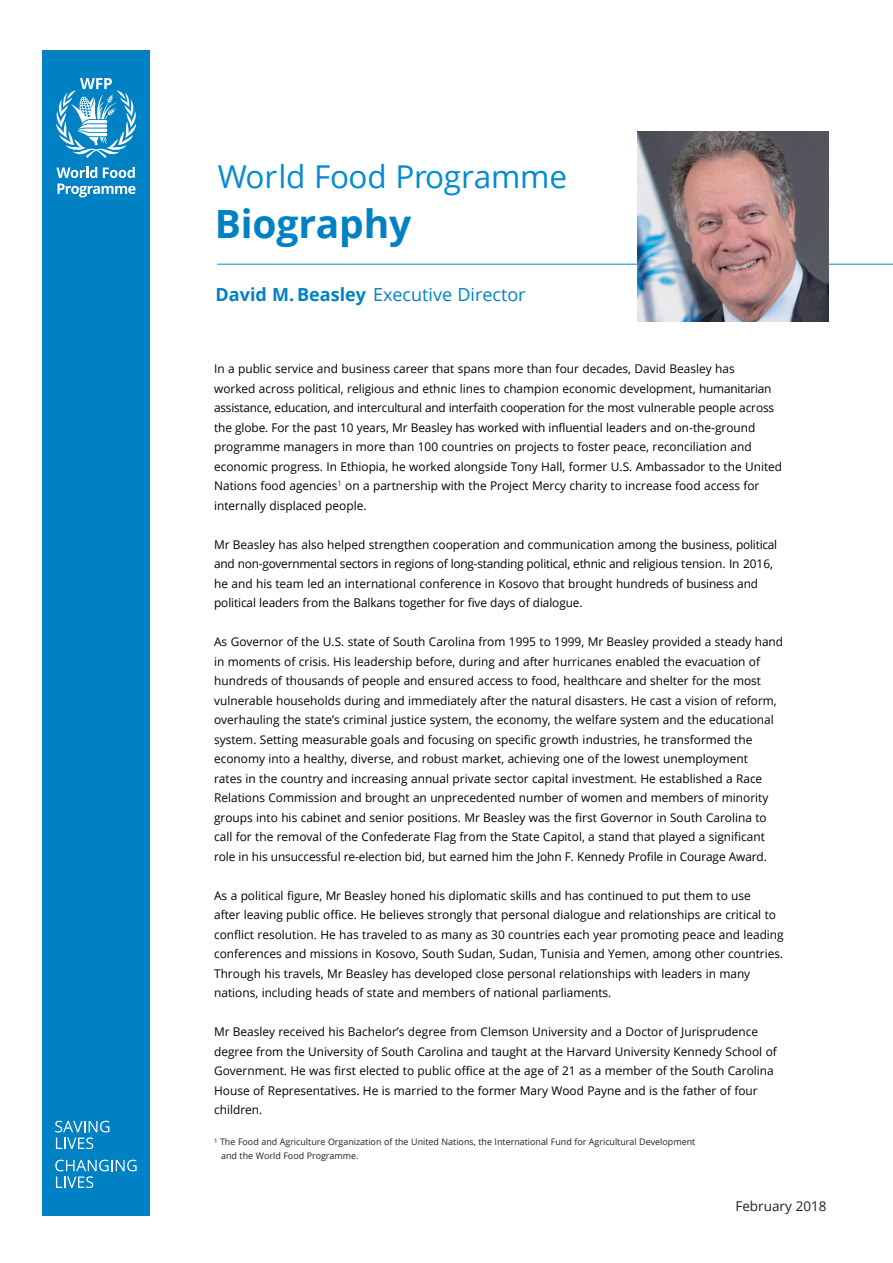
<style>
.page{position:relative;width:893px;height:1263px;background:#fff}
.page>*{position:absolute;margin:0;border:0;box-sizing:border-box;transform-origin:0 0}
.t1{font:700 39px "Open Sans";letter-spacing:-.005em;color:#0081c4}
.t2{font:31.5px "Open Sans";letter-spacing:-.005em;color:#008cd2}
.t3{font:18px "Open Sans";color:#0081c4}
.t4{font:13.5px "Open Sans";color:#231f20}
.t5{font:12px/19.5px "Open Sans";color:#000}
.t6{font:9px/13.5px "Open Sans";color:#231f20}
.s1{font-weight:700}
</style>
<div class="page">
<hr style="left:217px;top:264px;width:676px;height:1px;background:#008cd2">
<div style="left:43px;top:50px;width:107px;height:1166px;background:#0081c4"></div>
<svg style="left:58px;top:184px;width:78px;height:13px"></svg>
<svg style="left:56px;top:167px;width:41px;height:11px"></svg>
<svg style="left:103px;top:167px;width:32px;height:11px"></svg>
<svg style="left:56px;top:78px;width:81px;height:80px"></svg>
<svg style="left:55px;top:1121px;width:54px;height:28px"></svg>
<svg style="left:55px;top:1160px;width:82px;height:28px"></svg>
<img style="left:638px;top:131px;width:190px;height:191px">
<h2 class="t2" style="left:218px;top:155px;width:351px">World Food Programme</h2>
<h1 class="t1" style="left:215px;top:196px;width:198px">Biography</h1>
<h3 class="t3" style="left:216px;top:282px;width:312px"><span class="s1">David M. Beasley</span> Executive Director</h3>
<p class="t5" style="left:214px;top:359px;width:570px">In a public service and business career that spans more than four decades, David Beasley has<br>worked across political, religious and ethnic lines to champion economic development, humanitarian assistance, education, and intercultural and interfaith cooperation for the most vulnerable people across the globe. For the past 10 years, Mr Beasley has worked with influential leaders and on-the-ground programme managers in more than 100 countries on projects to foster peace, reconciliation and economic progress. In Ethiopia, he worked alongside Tony Hall, former U.S. Ambassador to the United Nations food agencies<sup>1</sup> on a partnership with the Project Mercy charity to increase food access for internally displaced people.</p>
<p class="t5" style="left:214px;top:534px;width:565px">Mr Beasley has also helped strengthen cooperation and communication among the business, political and non-governmental sectors in regions of long-standing political, ethnic and religious tension. In 2016, he and his team led an international conference in Kosovo that brought hundreds of business and political leaders from the Balkans together for five days of dialogue.</p>
<p class="t5" style="left:214px;top:632px;width:571px">As Governor of the U.S. state of South Carolina from 1995 to 1999, Mr Beasley provided a steady hand in moments of crisis. His leadership before, during and after hurricanes enabled the evacuation of hundreds of thousands of people and ensured access to food, healthcare and shelter for the most vulnerable households during and immediately after the natural disasters. He cast a vision of reform, overhauling the state’s criminal justice system, the economy, the welfare system and the educational system. Setting measurable goals and focusing on specific growth industries, he transformed the economy into a healthy, diverse, and robust market, achieving one of the lowest unemployment<br>rates in the country and increasing annual private sector capital investment. He established a Race Relations Commission and brought an unprecedented number of women and members of minority groups into his cabinet and senior positions. Mr Beasley was the first Governor in South Carolina to call for the removal of the Confederate Flag from the State Capitol, a stand that played a significant role in his unsuccessful re-election bid, but earned him the John F. Kennedy Profile in Courage Award.</p>
<p class="t5" style="left:214px;top:885px;width:571px">As a political figure, Mr Beasley honed his diplomatic skills and has continued to put them to use<br>after leaving public office. He believes strongly that personal dialogue and relationships are critical to conflict resolution. He has traveled to as many as 30 countries each year promoting peace and leading conferences and missions in Kosovo, South Sudan, Sudan, Tunisia and Yemen, among other countries.<br>Through his travels, Mr Beasley has developed close personal relationships with leaders in many nations, including heads of state and members of national parliaments.</p>
<p class="t5" style="left:214px;top:1022px;width:564px">Mr Beasley received his Bachelor’s degree from Clemson University and a Doctor of Jurisprudence degree from the University of South Carolina and taught at the Harvard University Kennedy School of Government. He was first elected to public office at the age of 21 as a member of the South Carolina House of Representatives. He is married to the former Mary Wood Payne and is the father of four children.</p>
<p class="t6" style="left:221px;top:1135px;width:476px;text-indent:-7px"><sup>1</sup> The Food and Agriculture Organization of the United Nations, the International Fund for Agricultural Development and the World Food Programme.</p>
<p class="t4" style="left:735px;top:1197px;width:93px">February 2018</p>
</div>
